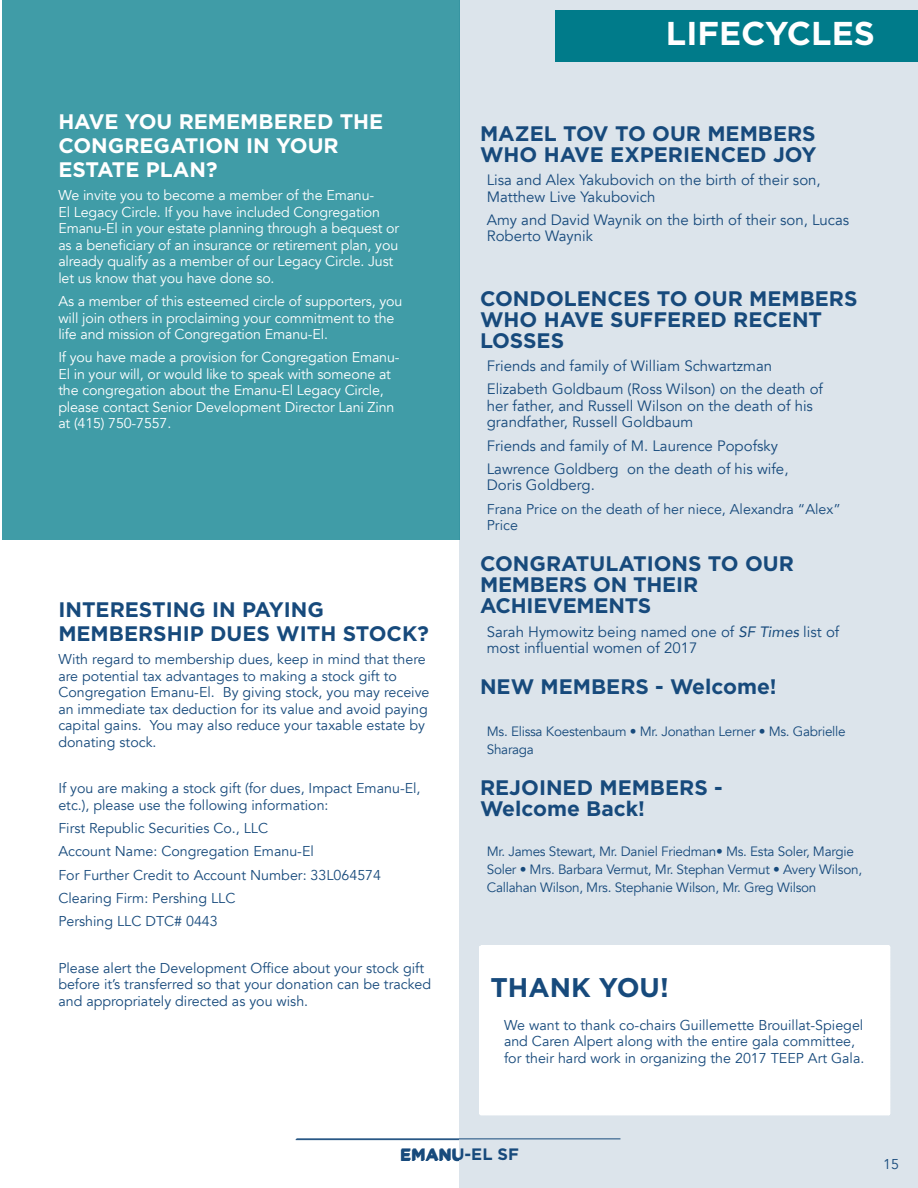
<style>
.page{position:relative;width:918px;height:1188px;background:#fff}
.page>*{position:absolute;margin:0;border:0;box-sizing:border-box;transform-origin:0 0}
.t1{font:700 33px "Gotham";color:#fff}
.t2{font:700 27px "Gotham";color:#174a7c}
.t3{font:700 21px/21px "Gotham";color:#174a7c}
.t4{font:700 21px/24px "Gotham";color:#fff}
.t5{font:700 16.5px "Gotham";color:#174a7c}
.t6{font:15px/16.5px "Avenir";color:#174a7c}
.t7{font:14.25px/16.5px "Avenir";color:#174a7c}
.t8{font:14.25px/16.5px "Avenir";letter-spacing:-.01em;color:#fff}
.t9{font:13.5px/18px "Avenir";letter-spacing:-.02em;color:#174a7c}
.s1{font-style:italic}
</style>
<div class="page">
<hr style="left:296px;top:1139px;width:324px;height:1px;background:#174a7c">
<div style="left:460px;top:0;width:458px;height:1188px;background:#dce4eb"></div>
<div style="left:555px;top:10px;width:363px;height:52px;background:#007b8a"></div>
<div style="left:2px;top:0;width:457px;height:540px;background:#409ca7"></div>
<hr style="left:296px;top:1138px;width:324px;height:1px;background:#174a7c">
<div style="left:479px;top:945px;width:412px;height:171px;background:#fff"></div>
<h3 class="t4" style="left:58px;top:110px;width:326px">HAVE YOU REMEMBERED THE<br>CONGREGATION IN YOUR<br>ESTATE PLAN?</h3>
<p class="t8" style="left:58px;top:187px;width:342px">We invite you to become a member of the Emanu-<br>El Legacy Circle. If you have included Congregation Emanu-El in your estate planning through a bequest or as a beneficiary of an insurance or retirement plan, you already qualify as a member of our Legacy Circle. Just let us know that you have done so.</p>
<p class="t8" style="left:58px;top:293px;width:345px">As a member of this esteemed circle of supporters, you will join others in proclaiming your commitment to the life and mission of Congregation Emanu-El.</p>
<p class="t8" style="left:58px;top:349px;width:343px">If you have made a provision for Congregation Emanu-El in your will, or would like to speak with someone at the congregation about the Emanu-El Legacy Circle, please contact Senior Development Director Lani Zinn at (415) 750-7557.</p>
<h3 class="t3" style="left:58px;top:597px;width:372px;line-height:24px">INTERESTING IN PAYING<br>MEMBERSHIP DUES WITH STOCK?</h3>
<p class="t7" style="left:58px;top:651px;width:373px">With regard to membership dues, keep in mind that there are potential tax advantages to making a stock gift to Congregation Emanu-El. By giving stock, you may receive an immediate tax deduction for its value and avoid paying capital gains. You may also reduce your taxable estate by donating stock.</p>
<p class="t7" style="left:58px;top:780px;width:364px">If you are making a stock gift (for dues, Impact Emanu-El, etc.), please use the following information:</p>
<p class="t7" style="left:58px;top:817px;width:324px;line-height:23.2px">First Republic Securities Co., LLC<br>Account Name: Congregation Emanu-El<br>For Further Credit to Account Number: 33L064574<br>Clearing Firm: Pershing LLC<br>Pershing LLC DTC# 0443</p>
<p class="t7" style="left:58px;top:960px;width:374px">Please alert the Development Office about your stock gift before it’s transferred so that your donation can be tracked and appropriately directed as you wish.</p>
<h1 class="t1" style="left:666px;top:11px;width:210px">LIFECYCLES</h1>
<h3 class="t3" style="left:480px;top:123px;width:338px">MAZEL TOV TO OUR MEMBERS<br>WHO HAVE EXPERIENCED JOY</h3>
<p class="t6" style="left:487px;top:172px;width:335px">Lisa and Alex Yakubovich on the birth of their son,<br>Matthew Live Yakubovich</p>
<p class="t6" style="left:487px;top:212px;width:364px">Amy and David Waynik on the birth of their son, Lucas<br>Roberto Waynik</p>
<h3 class="t3" style="left:480px;top:288px;width:379px">CONDOLENCES TO OUR MEMBERS<br>WHO HAVE SUFFERED RECENT<br>LOSSES</h3>
<p class="t6" style="left:487px;top:355px;width:338px;line-height:23.2px">Friends and family of William Schwartzman<br>Elizabeth Goldbaum (Ross Wilson) on the death of</p>
<p class="t6" style="left:487px;top:398px;width:328px">her father, and Russell Wilson on the death of his grandfather, Russell Goldbaum</p>
<p class="t6" style="left:487px;top:434px;width:303px;line-height:23.2px">Friends and family of M. Laurence Popofsky<br>Lawrence Goldberg on the death of his wife,</p>
<p class="t6" style="left:487px;top:477px;width:110px">Doris Goldberg.</p>
<p class="t7" style="left:487px;top:501px;width:355px">Frana Price on the death of her niece, Alexandra “Alex”<br>Price</p>
<h3 class="t3" style="left:480px;top:553px;width:315px">CONGRATULATIONS TO OUR<br>MEMBERS ON THEIR<br>ACHIEVEMENTS</h3>
<p class="t6" style="left:487px;top:623px;width:354px">Sarah Hymowitz being named one of <span class="s1">SF Times</span> list of most influential women of 2017</p>
<h3 class="t3" style="left:480px;top:676px;width:298px">NEW MEMBERS - Welcome!</h3>
<p class="t9" style="left:487px;top:722px;width:360px">Ms. Elissa Koestenbaum • Mr. Jonathan Lerner • Ms. Gabrielle<br>Sharaga</p>
<h3 class="t3" style="left:480px;top:777px;width:244px">REJOINED MEMBERS -<br>Welcome Back!</h3>
<p class="t9" style="left:487px;top:842px;width:377px">Mr. James Stewart, Mr. Daniel Friedman• Ms. Esta Soler, Margie<br>Soler • Mrs. Barbara Vermut, Mr. Stephan Vermut • Avery Wilson,<br>Callahan Wilson, Mrs. Stephanie Wilson, Mr. Greg Wilson</p>
<h2 class="t2" style="left:490px;top:969px;width:180px">THANK YOU!</h2>
<p class="t7" style="left:504px;top:1017px;width:362px">We want to thank co-chairs Guillemette Brouillat-Spiegel and Caren Alpert along with the entire gala committee, for their hard work in organizing the 2017 TEEP Art Gala.</p>
<p class="t5" style="left:401px;top:1143px;width:120px">EMANU-EL SF</p>
<p class="t7" style="left:883px;top:1156px;width:17px">15</p>
</div>
